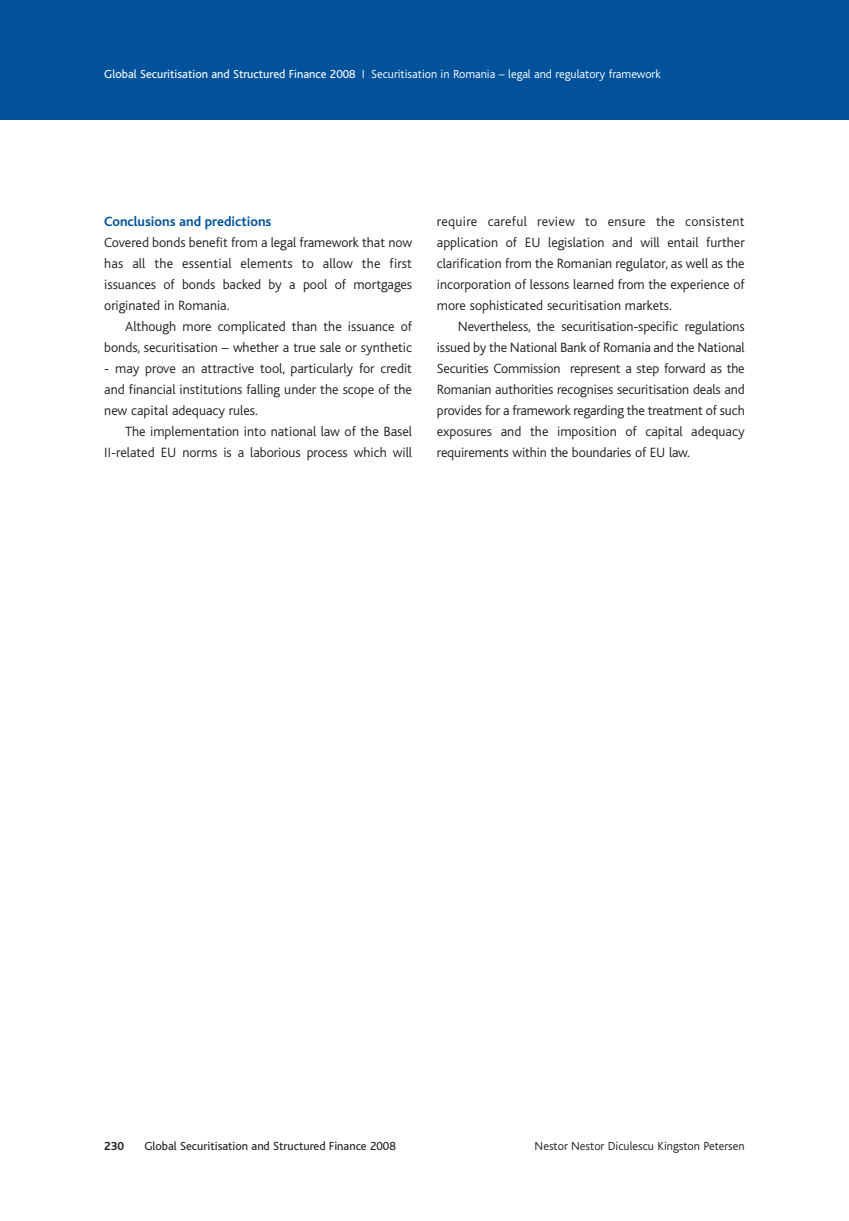
<style>
.page{position:relative;width:849px;height:1221px;background:#fff}
.page>*{position:absolute;margin:0;border:0;box-sizing:border-box;transform-origin:0 0}
.t1{font:300 14px/21px "Bliss";color:#231f20;text-align:justify}
.t2{font:700 14px "Bliss";color:#01529a}
.t3{font:300 12.25px "Bliss";color:#fff}
.t4{font:12.25px "Bliss";color:#231f20}
.t5{font:300 12.25px "Bliss";color:#231f20}
.t6{font:700 12.25px "Bliss";color:#231f20}
.s1{font-weight:400}
</style>
<div class="page">
<div style="left:0;top:1px;width:848px;height:118px;background:#01529a"></div>
<p class="t3" style="left:104px;top:69px;width:557px"><span class="s1">Global Securitisation and Structured Finance 2008</span> I Securitisation in Romania – legal and regulatory framework</p>
<p class="t2" style="left:104px;top:216px;width:169px">Conclusions and predictions</p>
<p class="t1" style="left:104px;top:232px;width:309px">Covered bonds benefit from a legal framework that now has all the essential elements to allow the first issuances of bonds backed by a pool of mortgages originated in Romania.</p>
<p class="t1" style="left:104px;top:316px;width:309px;text-align:right">Although more complicated than the issuance of bonds, securitisation – whether a true sale or synthetic</p>
<p class="t1" style="left:104px;top:358px;width:309px">- may prove an attractive tool, particularly for credit and financial institutions falling under the scope of the new capital adequacy rules.</p>
<p class="t1" style="left:104px;top:421px;width:309px;text-align:right">The implementation into national law of the Basel<br>II-related EU norms is a laborious process which will</p>
<p class="t1" style="left:437px;top:211px;width:309px">require careful review to ensure the consistent application of EU legislation and will entail further clarification from the Romanian regulator, as well as the incorporation of lessons learned from the experience of more sophisticated securitisation markets.</p>
<p class="t1" style="left:437px;top:316px;width:309px;text-indent:21px">Nevertheless, the securitisation-specific regulations issued by the National Bank of Romania and the National Securities Commission represent a step forward as the Romanian authorities recognises securitisation deals and provides for a framework regarding the treatment of such exposures and the imposition of capital adequacy requirements within the boundaries of EU law.</p>
<p class="t6" style="left:104px;top:1141px;width:21px">230</p>
<p class="t4" style="left:144px;top:1141px;width:253px">Global Securitisation and Structured Finance 2008</p>
<p class="t5" style="left:534px;top:1140px;width:211px">Nestor Nestor Diculescu Kingston Petersen</p>
</div>
